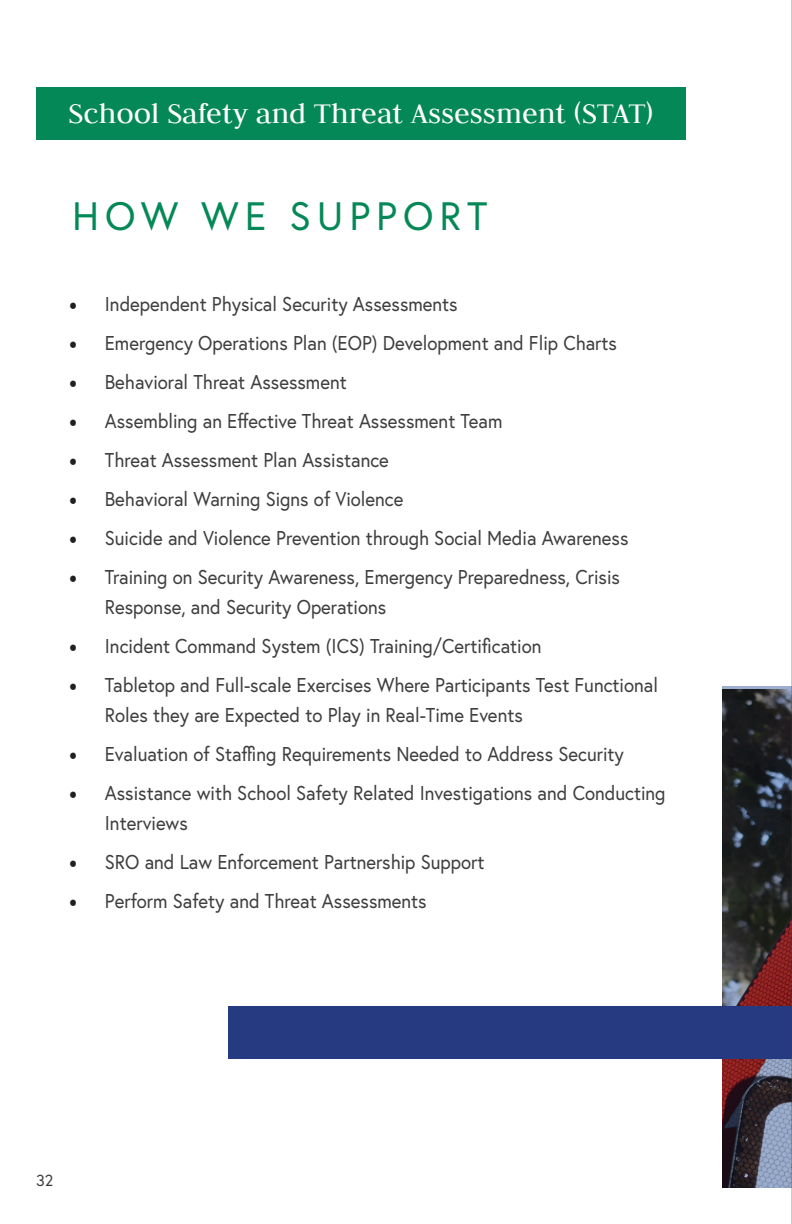
<style>
.page{position:relative;width:792px;height:1224px;background:#fff}
.page>*{position:absolute;margin:0;border:0;box-sizing:border-box;transform-origin:0 0}
.t1{font:39.6px "Europa";letter-spacing:.15em;color:#058857}
.t2{font:32px "Judson";color:#fff}
.t3{font:20px/30px "Europa";color:#3e3e3f;scale:.93 1}
.t4{font:16px "Europa";color:#3e3e3f}
.s1{font-family:"Minion Pro";font-size:24px;color:#231f20}
</style>
<div class="page">
<svg style="left:723px;top:687px;width:68px;height:501px;background:#3c333a"></svg>
<div style="left:36px;top:87px;width:649px;height:53px;background:#058857"></div>
<div style="left:229px;top:1007px;width:563px;height:52px;background:#253a80"></div>
<hr style="left:791px;top:0;width:1px;height:1224px;background:#3e3e3f">
<p class="t2" style="left:68px;top:94px;width:587px">School Safety and Threat Assessment (STAT)</p>
<p class="t1" style="left:72px;top:191px;width:417px">HOW WE SUPPORT</p>
<p class="t3" style="left:69px;top:289px;width:420px"><span class="s1">•</span> Independent Physical Security Assessments</p>
<p class="t3" style="left:69px;top:328px;width:591px"><span class="s1">•</span> Emergency Operations Plan (EOP) Development and Flip Charts</p>
<p class="t3" style="left:69px;top:367px;width:300px"><span class="s1">•</span> Behavioral Threat Assessment</p>
<p class="t3" style="left:69px;top:406px;width:468px"><span class="s1">•</span> Assembling an Effective Threat Assessment Team</p>
<p class="t3" style="left:69px;top:445px;width:346px"><span class="s1">•</span> Threat Assessment Plan Assistance</p>
<p class="t3" style="left:69px;top:484px;width:361px"><span class="s1">•</span> Behavioral Warning Signs of Violence</p>
<p class="t3" style="left:69px;top:523px;width:603px"><span class="s1">•</span> Suicide and Violence Prevention through Social Media Awareness</p>
<p class="t3" style="left:105px;top:562px;width:555px;text-indent:-36px"><span class="s1">•</span> Training on Security Awareness, Emergency Preparedness, Crisis<br>Response, and Security Operations</p>
<p class="t3" style="left:69px;top:631px;width:510px"><span class="s1">•</span> Incident Command System (ICS) Training/Certification</p>
<p class="t3" style="left:105px;top:670px;width:596px;text-indent:-36px"><span class="s1">•</span> Tabletop and Full-scale Exercises Where Participants Test Functional<br>Roles they are Expected to Play in Real-Time Events</p>
<p class="t3" style="left:69px;top:739px;width:598px"><span class="s1">•</span> Evaluation of Staffing Requirements Needed to Address Security</p>
<p class="t3" style="left:105px;top:778px;width:604px;text-indent:-36px"><span class="s1">•</span> Assistance with School Safety Related Investigations and Conducting<br>Interviews</p>
<p class="t3" style="left:69px;top:847px;width:449px"><span class="s1">•</span> SRO and Law Enforcement Partnership Support</p>
<p class="t3" style="left:69px;top:886px;width:386px"><span class="s1">•</span> Perform Safety and Threat Assessments</p>
<p class="t4" style="left:36px;top:1171px;width:19px">32</p>
</div>
